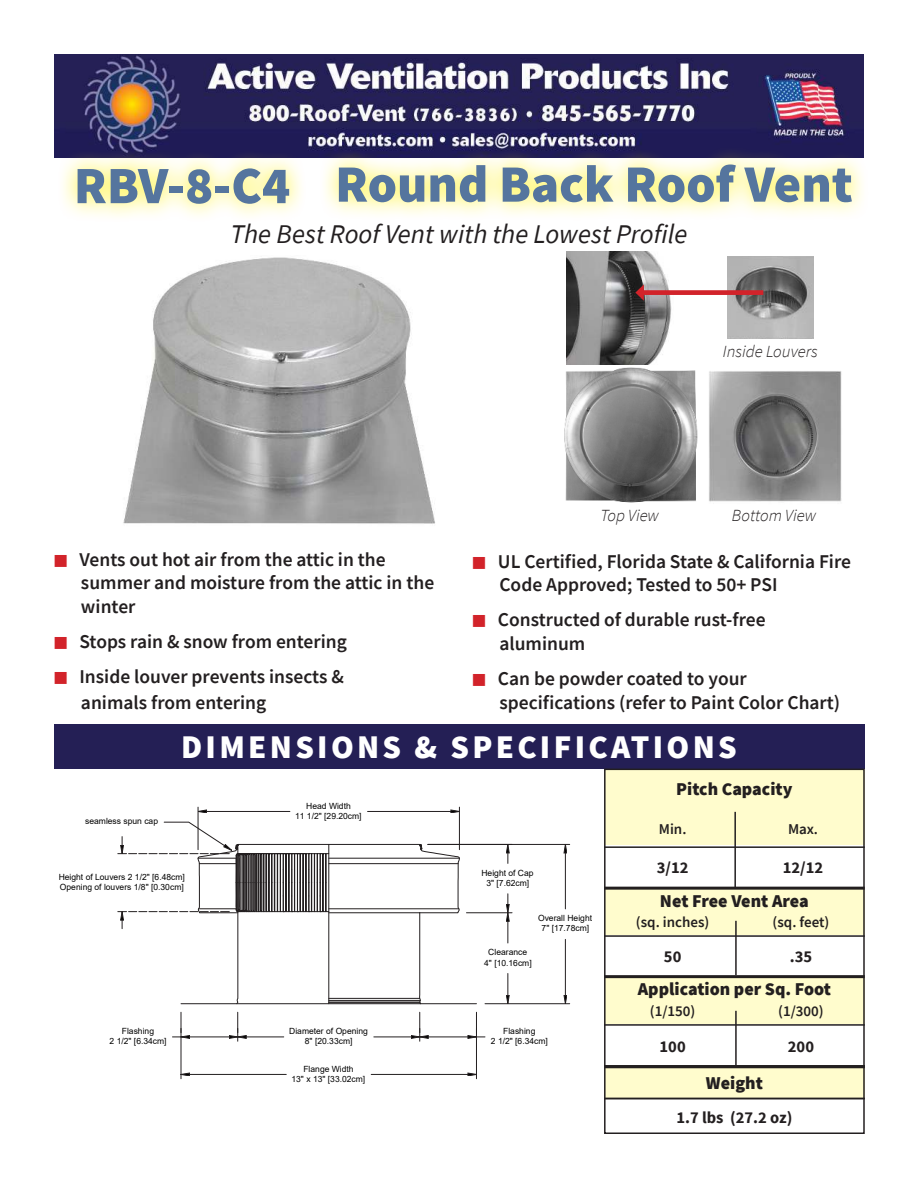
<style>
.page{position:relative;width:918px;height:1188px;background:#fff}
.page>*{position:absolute;margin:0;border:0;box-sizing:border-box;transform-origin:0 0}
.t1{font:900 52.5px "Source Sans Pro";color:#55759e}
.t2{font:900 33px "Source Sans Pro";letter-spacing:.1em;color:#fff}
.t3{font:italic 27px "Source Sans Pro";color:#231f20}
.t4{font:600 19.5px/23.4px "Source Sans Pro";color:#231f20}
.t5{font:900 18px "Source Sans Pro";color:#231f20}
.t6{font:italic 300 16.95px "Source Sans Pro";color:#231f20}
.t7{font:700 16.5px "Source Sans Pro";color:#231f20}
.t8{font:600 15px "Source Sans Pro";color:#231f20}
.t9{font:8.55px/10.2px "Arial";color:#000;text-align:center}
.s1{font-size:15px;color:#d2232a}
</style>
<div class="page">
<img style="left:54px;top:54px;width:810px;height:104px">
<div style="left:604px;top:769px;width:261px;height:75px;background:#fffccd"></div>
<div style="left:604px;top:888px;width:261px;height:47px;background:#fffccd"></div>
<div style="left:604px;top:977px;width:261px;height:46px;background:#fffccd"></div>
<div style="left:604px;top:1065px;width:261px;height:33px;background:#fffccd"></div>
<div style="left:54px;top:724px;width:810px;height:45px;background:#241f55"></div>
<div style="left:604px;top:769px;width:261px;height:365px;border:2px solid #231f20"></div>
<hr style="left:604px;top:846px;width:261px;height:2px;background:#231f20">
<hr style="left:604px;top:935px;width:261px;height:2px;background:#231f20">
<hr style="left:604px;top:1024px;width:261px;height:2px;background:#231f20">
<hr style="left:734px;top:812px;width:2px;height:76px;background:#231f20">
<hr style="left:735px;top:1011px;width:2px;height:54px;background:#231f20">
<hr style="left:735px;top:921px;width:2px;height:54px;background:#231f20">
<hr style="left:604px;top:887px;width:261px;height:3px;background:#231f20">
<hr style="left:604px;top:975px;width:261px;height:3px;background:#231f20">
<div style="left:319px;top:145px;width:552px;height:77px;background:#fff200;opacity:.75"></div>
<hr style="left:604px;top:1098px;width:261px;height:1px;background:#231f20">
<hr style="left:604px;top:1065px;width:261px;height:3px;background:#231f20">
<div style="left:57px;top:149px;width:252px;height:74px;background:#fff200;opacity:.75"></div>
<img style="left:123px;top:257px;width:312px;height:267px">
<svg style="left:117px;top:806px;width:454px;height:274px"></svg>
<img style="left:709px;top:371px;width:133px;height:131px">
<img style="left:727px;top:256px;width:86px;height:83px">
<img style="left:567px;top:252px;width:105px;height:113px">
<img style="left:564px;top:367px;width:134px;height:136px">
<div style="left:639px;top:290px;width:124px;height:5px;background:#d2232a"></div>
<svg style="left:635px;top:284px;width:9px;height:17px"></svg>
<h1 class="t1" style="left:335px;top:163px;width:519px">Round Back Roof Vent</h1>
<h3 class="t3" style="left:230px;top:216px;width:459px">The Best Roof Vent with the Lowest Profile</h3>
<h1 class="t1" style="left:74px;top:165px;width:218px">RBV-8-C4</h1>
<p class="t6" style="left:723px;top:345px;width:96px">Inside Louvers</p>
<p class="t6" style="left:600px;top:509px;width:60px">Top View</p>
<p class="t6" style="left:732px;top:509px;width:86px">Bottom View</p>
<p class="t4" style="left:81px;top:549px;width:355px;text-indent:-27px"><span class="s1">■</span> Vents out hot air from the attic in the summer and moisture from the attic in the winter</p>
<p class="t4" style="left:54px;top:631px;width:294px"><span class="s1">■</span> Stops rain &amp; snow from entering</p>
<p class="t4" style="left:81px;top:666px;width:264px;line-height:25.2px;text-indent:-27px"><span class="s1">■</span> Inside louver prevents insects &amp; animals from entering</p>
<h2 class="t2" style="left:181px;top:734px;width:557px">DIMENSIONS &amp; SPECIFICATIONS</h2>
<p class="t5" style="left:676px;top:782px;width:118px">Pitch Capacity</p>
<p class="t4" style="left:499px;top:549px;width:353px;text-indent:-27px"><span class="s1">■</span> UL Certified, Florida State &amp; California Fire<br>Code Approved; Tested to 50+ PSI</p>
<p class="t4" style="left:499px;top:610px;width:268px;text-indent:-27px"><span class="s1">■</span> Constructed of durable rust-free aluminum</p>
<p class="t4" style="left:499px;top:668px;width:342px;text-indent:-27px"><span class="s1">■</span> Can be powder coated to your specifications (refer to Paint Color Chart)</p>
<p class="t9" style="left:85px;top:817px;width:74px">seamless spun cap</p>
<p class="t9" style="left:295px;top:801px;width:68px">Head Width<br>11 1/2" [29.20cm]</p>
<p class="t8" style="left:659px;top:823px;width:29px">Min.</p>
<p class="t8" style="left:788px;top:823px;width:32px">Max.</p>
<p class="t9" style="left:59px;top:872px;width:128px;text-align:left">Height of Louvers 2 1/2" [6.48cm]<br>Opening of louvers 1/8" [0.30cm]</p>
<p class="t9" style="left:481px;top:868px;width:54px">Height of Cap<br>3" [7.62cm]</p>
<p class="t7" style="left:657px;top:860px;width:33px">3/12</p>
<p class="t7" style="left:783px;top:860px;width:42px">12/12</p>
<p class="t5" style="left:660px;top:894px;width:150px">Net Free Vent Area</p>
<p class="t9" style="left:538px;top:914px;width:56px">Overall Height<br>7" [17.78cm]</p>
<p class="t8" style="left:636px;top:916px;width:75px">(sq. inches)</p>
<p class="t8" style="left:773px;top:916px;width:58px">(sq. feet)</p>
<p class="t9" style="left:484px;top:948px;width:49px">Clearance<br>4" [10.16cm]</p>
<p class="t7" style="left:664px;top:950px;width:19px">50</p>
<p class="t7" style="left:790px;top:950px;width:24px">.35</p>
<p class="t5" style="left:638px;top:982px;width:195px">Application per Sq. Foot</p>
<p class="t8" style="left:650px;top:1005px;width:47px">(1/150)</p>
<p class="t8" style="left:778px;top:1005px;width:47px">(1/300)</p>
<p class="t9" style="left:110px;top:1027px;width:59px">Flashing<br>2 1/2" [6.34cm]</p>
<p class="t9" style="left:289px;top:1027px;width:80px">Diameter of Opening<br>8" [20.33cm]</p>
<p class="t9" style="left:292px;top:1064px;width:75px">Flange Width<br>13" x 13" [33.02cm]</p>
<p class="t9" style="left:491px;top:1027px;width:59px">Flashing<br>2 1/2" [6.34cm]</p>
<p class="t7" style="left:660px;top:1039px;width:28px">100</p>
<p class="t5" style="left:706px;top:1076px;width:58px">Weight</p>
<p class="t7" style="left:788px;top:1039px;width:28px">200</p>
<p class="t7" style="left:676px;top:1111px;width:117px">1.7 lbs (27.2 oz)</p>
</div>
